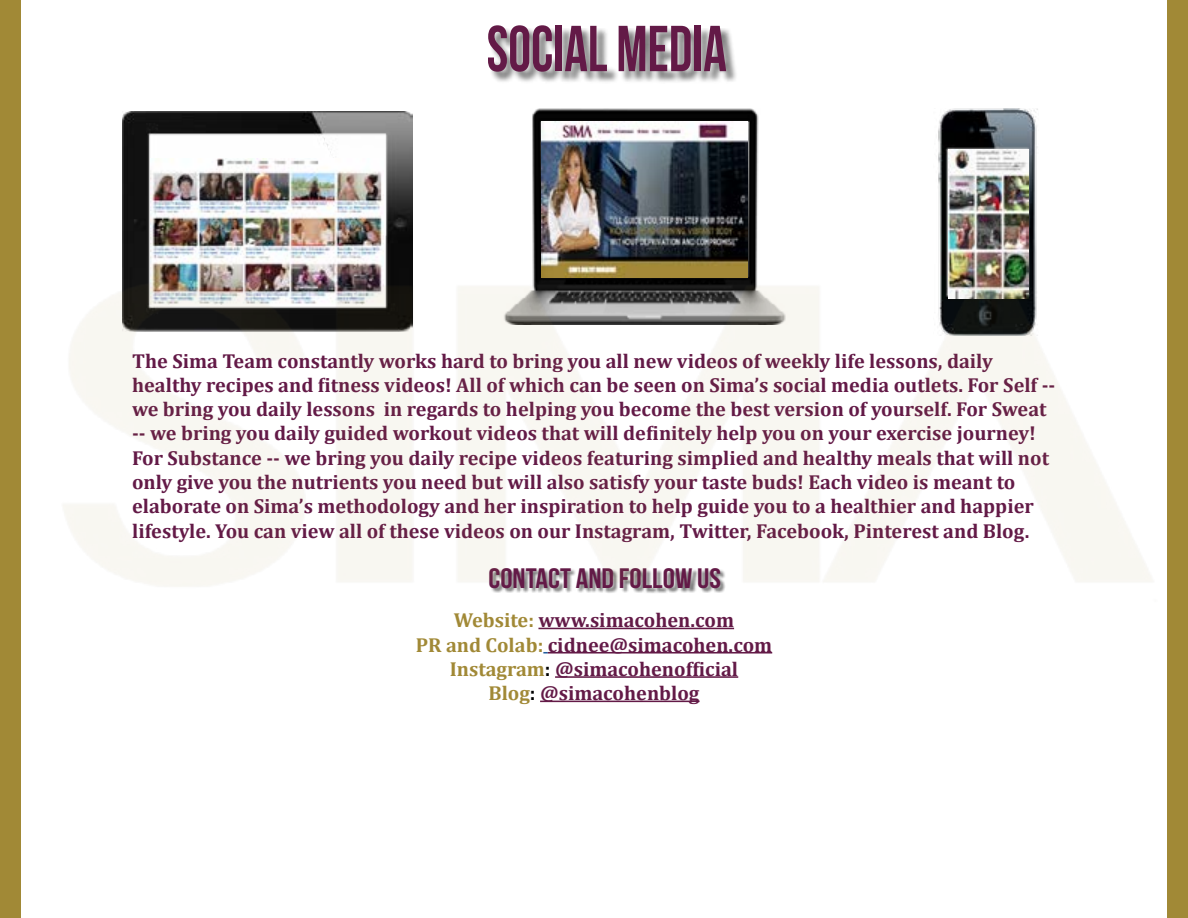
<style>
.page{position:relative;width:1188px;height:918px;background:#fff}
.page>*{position:absolute;margin:0;border:0;box-sizing:border-box;transform-origin:0 0}
.t1{font:64.8px "Bebas Neue";color:#631a47;scale:.89 1}
.t2{font:28.2px "Bebas Neue";color:#631a47;scale:1.1 1}
.t3{font:700 20.25px/24.3px "Cambria";color:#631a47;text-align:center}
.s1{color:#a18936}
.s2{color:#000}
</style>
<div class="page">
<img style="left:938px;top:108px;width:100px;height:137px">
<img style="left:122px;top:111px;width:291px;height:134px">
<img style="left:948px;top:150px;width:80px;height:95px">
<div style="left:490px;top:28px;width:248px;height:55px;background:#000;opacity:.5"></div>
<img style="left:151px;top:159px;width:232px;height:86px">
<img style="left:532px;top:108px;width:227px;height:137px">
<img style="left:541px;top:121px;width:207px;height:124px">
<hr style="left:548px;top:652px;width:224px;height:2px;background:#631a47">
<hr style="left:555px;top:676px;width:183px;height:2px;background:#631a47">
<hr style="left:540px;top:701px;width:160px;height:1px;background:#631a47">
<div style="left:0;top:0;width:20px;height:918px;background:#a18936"></div>
<div style="left:1168px;top:0;width:20px;height:918px;background:#a18936"></div>
<img style="left:63px;top:245px;width:1105px;height:384px">
<h1 class="t1" style="left:487px;top:13px;width:271px">SOCIAL MEDIA</h1>
<p class="t3" style="left:132px;top:348px;width:925px;text-align:left">The Sima Team constantly works hard to bring you all new videos of weekly life lessons, daily healthy recipes and fitness videos! All of which can be seen on Sima’s social media outlets. For Self -- we bring you daily lessons in regards to helping you become the best version of yourself. For Sweat -- we bring you daily guided workout videos that will definitely help you on your exercise journey!<br>For Substance -- we bring you daily recipe videos featuring simplied and healthy meals that will not only give you the nutrients you need but will also satisfy your taste buds! Each video is meant to elaborate on Sima’s methodology and her inspiration to help guide you to a healthier and happier lifestyle. You can view all of these videos on our Instagram, Twitter, Facebook, Pinterest and Blog.</p>
<h2 class="t2" style="left:488px;top:562px;width:213px">CONTACT AND FOLLOW US</h2>
<p class="t3" style="left:416px;top:608px;width:358px"><span class="s1">Website:</span> www.simacohen.com<br><span class="s1">PR and Colab:</span> cidnee@simacohen.com<br><span class="s1">Instagram</span><span class="s2">:</span> @simacohenofficial<br><span class="s1">Blog</span><span class="s2">:</span> @simacohenblog</p>
</div>
